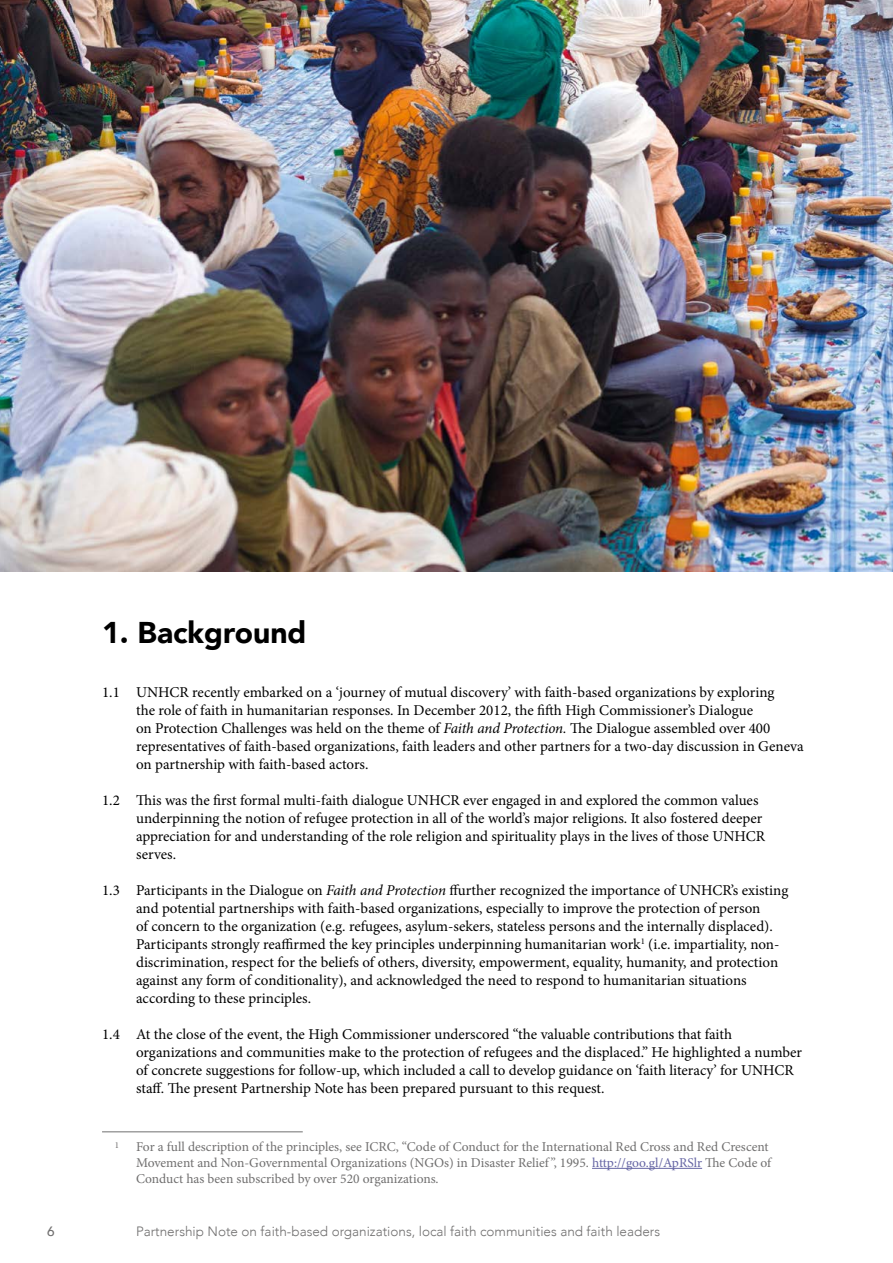
<style>
.page{position:relative;width:893px;height:1263px;background:#fff}
.page>*{position:absolute;margin:0;border:0;box-sizing:border-box;transform-origin:0 0}
.t1{font:900 30px "Avenir";color:#000}
.t2{font:15px/18px "Minion Pro";color:#000}
.t3{font:13.5px/16.2px "Minion Pro";color:#706f6f}
.t4{font:300 13.5px "Avenir";color:#706f6f}
.t5{font:500 13.5px "Avenir";color:#706f6f}
.t6{font:9px "Minion Pro";color:#706f6f}
.s1{font-style:italic}
.s2{color:#6565a4}
</style>
<div class="page">
<img style="left:0;top:0;width:893px;height:571px">
<hr style="left:592px;top:1168px;width:110px;height:1px;background:#6565a4">
<hr style="left:102px;top:1131px;width:201px;height:1px;background:#706f6f">
<h1 class="t1" style="left:102px;top:607px;width:206px">1. Background</h1>
<p class="t2" style="left:136px;top:683px;width:669px;text-indent:-34px">1.1 UNHCR recently embarked on a ‘journey of mutual discovery’ with faith-based organizations by exploring<br>the role of faith in humanitarian responses. In December 2012, the fifth High Commissioner’s Dialogue<br>on Protection Challenges was held on the theme of <span class="s1">Faith and Protection.</span> The Dialogue assembled over 400 representatives of faith-based organizations, faith leaders and other partners for a two-day discussion in Geneva on partnership with faith-based actors.</p>
<p class="t2" style="left:136px;top:791px;width:631px;text-indent:-34px">1.2 This was the first formal multi-faith dialogue UNHCR ever engaged in and explored the common values underpinning the notion of refugee protection in all of the world’s major religions. It also fostered deeper appreciation for and understanding of the role religion and spirituality plays in the lives of those UNHCR serves.</p>
<p class="t2" style="left:136px;top:881px;width:654px;text-indent:-34px">1.3 Participants in the Dialogue on <span class="s1">Faith and Protection</span> ffurther recognized the importance of UNHCR’s existing and potential partnerships with faith-based organizations, especially to improve the protection of person<br>of concern to the organization (e.g. refugees, asylum-sekers, stateless persons and the internally displaced).<br>Participants strongly reaffirmed the key principles underpinning humanitarian work<sup>1</sup> (i.e. impartiality, non&shy;discrimination, respect for the beliefs of others, diversity, empowerment, equality, humanity, and protection against any form of conditionality), and acknowledged the need to respond to humanitarian situations according to these principles.</p>
<p class="t2" style="left:136px;top:1025px;width:668px;text-indent:-34px">1.4 At the close of the event, the High Commissioner underscored “the valuable contributions that faith organizations and communities make to the protection of refugees and the displaced.” He highlighted a number of concrete suggestions for follow-up, which included a call to develop guidance on ‘faith literacy’ for UNHCR staff. The present Partnership Note has been prepared pursuant to this request.</p>
<p class="t6" style="left:115px;top:1139px;width:6px">1</p>
<p class="t3" style="left:136px;top:1138px;width:637px">For a full description of the principles, see ICRC, “Code of Conduct for the International Red Cross and Red Crescent<br>Movement and Non-Governmental Organizations (NGOs) in Disaster Relief ”, 1995. <span class="s2">http://goo.gl/ApRSlr</span> The Code of<br>Conduct has been subscribed by over 520 organizations.</p>
<p class="t5" style="left:47px;top:1219px;width:9px">6</p>
<p class="t4" style="left:136px;top:1223px;width:526px">Partnership Note on faith-based organizations, local faith communities and faith leaders</p>
</div>
